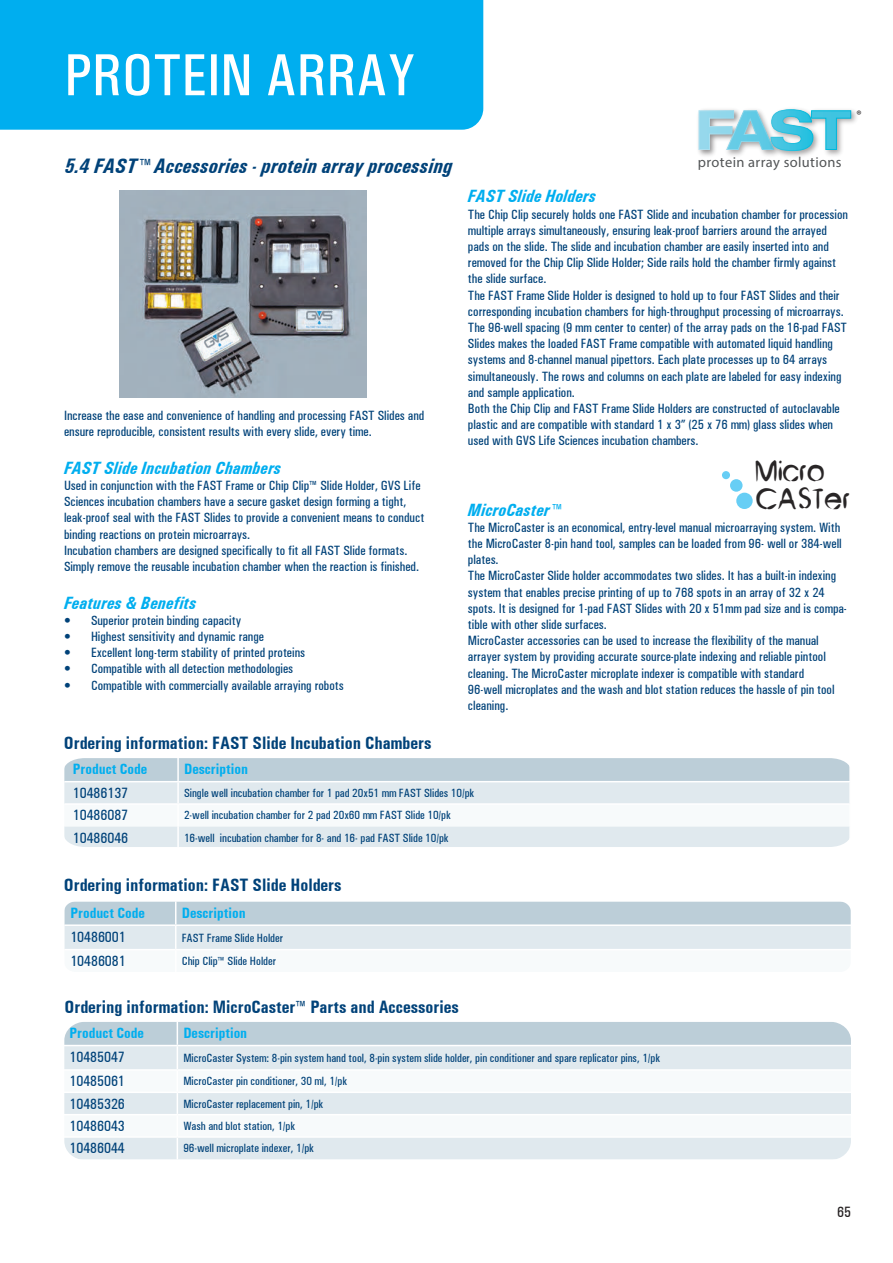
<style>
.page{position:relative;width:893px;height:1263px;background:#fff}
.page>*{position:absolute;margin:0;border:0;box-sizing:border-box;transform-origin:0 0}
.t1{font:500 condensed 60px "Univers";color:#fff}
.t2{font:29.4px/28px "Chinese Brush";color:#282526}
.t3{font:italic 700 condensed 21px "Univers";color:#004279}
.t4{font:700 condensed 18px "Univers";color:#004279}
.t5{font:italic 700 condensed 17.85px "Univers";color:#00aeef}
.t6{font:500 condensed 15px "Univers";color:#004279}
.t7{font:700 condensed 15px "Univers";color:#00aeef}
.t8{font:500 condensed 15px "Univers";color:#231f20}
.t9{font:14.55px "Helvetica Neue";letter-spacing:.025em;color:#535557}
.t10{font:500 condensed 13.5px/16.2px "Univers";color:#004279}
.t11{font:12.3px "Helvetica Neue";color:#231f20}
.t12{font:500 condensed 12px "Univers";color:#004279}
</style>
<div class="page">
<svg style="left:65px;top:902px;width:785px;height:47px;background:#cfdce4"></svg>
<div style="left:52px;top:889px;width:811px;height:95px;border:12px solid #fff;border-radius:17px"></div>
<svg style="left:64px;top:758px;width:786px;height:89px"></svg>
<svg style="left:64px;top:1022px;width:787px;height:138px"></svg>
<div style="left:0;top:0;width:483px;height:130px;background:#00aeef"></div>
<img style="left:120px;top:191px;width:246px;height:206px">
<img style="left:698px;top:151px;width:17px;height:5px">
<img style="left:727px;top:151px;width:39px;height:5px">
<img style="left:807px;top:108px;width:50px;height:48px">
<svg style="left:698px;top:109px;width:153px;height:42px"></svg>
<div style="left:736px;top:493px;width:17px;height:16px;background:#67cef5;border-radius:50%"></div>
<div style="left:730px;top:479px;width:12px;height:13px;background:#67cef5;border-radius:50%"></div>
<div style="left:722px;top:471px;width:8px;height:8px;background:#67cef5;border-radius:50%"></div>
<h1 class="t1" style="left:64px;top:40px;width:352px">PROTEIN ARRAY</h1>
<p class="t11" style="left:856px;top:107px;width:7px">®</p>
<h3 class="t3" style="left:65px;top:154px;width:389px">5.4 FAST™ Accessories - protein array processing</h3>
<p class="t10" style="left:64px;top:407px;width:362px">Increase the ease and convenience of handling and processing FAST Slides and ensure reproducible, consistent results with every slide, every time.</p>
<h3 class="t5" style="left:64px;top:457px;width:219px">FAST Slide Incubation Chambers</h3>
<p class="t10" style="left:64px;top:477px;width:362px">Used in conjunction with the FAST Frame or Chip Clip™ Slide Holder, GVS Life Sciences incubation chambers have a secure gasket design forming a tight, leak-proof seal with the FAST Slides to provide a convenient means to conduct binding reactions on protein microarrays.<br>Incubation chambers are designed specifically to fit all FAST Slide formats.<br>Simply remove the reusable incubation chamber when the reaction is finished.</p>
<h3 class="t5" style="left:64px;top:592px;width:134px">Features &amp; Benefits</h3>
<p class="t10" style="left:64px;top:612px;width:179px">• Superior protein binding capacity</p>
<p class="t10" style="left:64px;top:628px;width:202px">• Highest sensitivity and dynamic range</p>
<p class="t10" style="left:64px;top:645px;width:243px">• Excellent long-term stability of printed proteins</p>
<p class="t10" style="left:64px;top:661px;width:231px">• Compatible with all detection methodologies</p>
<p class="t10" style="left:64px;top:677px;width:281px">• Compatible with commercially available arraying robots</p>
<h3 class="t4" style="left:64px;top:732px;width:369px">Ordering information: FAST Slide Incubation Chambers</h3>
<p class="t9" style="left:698px;top:153px;width:145px">protein array solutions</p>
<h3 class="t5" style="left:468px;top:186px;width:130px">FAST Slide Holders</h3>
<p class="t10" style="left:468px;top:206px;width:381px">The Chip Clip securely holds one FAST Slide and incubation chamber for procession multiple arrays simultaneously, ensuring leak-proof barriers around the arrayed pads on the slide. The slide and incubation chamber are easily inserted into and removed for the Chip Clip Slide Holder; Side rails hold the chamber firmly against the slide surface.<br>The FAST Frame Slide Holder is designed to hold up to four FAST Slides and their corresponding incubation chambers for high-throughput processing of microarrays.<br>The 96-well spacing (9 mm center to center) of the array pads on the 16-pad FAST Slides makes the loaded FAST Frame compatible with automated liquid handling systems and 8-channel manual pipettors. Each plate processes up to 64 arrays simultaneously. The rows and columns on each plate are labeled for easy indexing and sample application.<br>Both the Chip Clip and FAST Frame Slide Holders are constructed of autoclavable plastic and are compatible with standard 1 x 3” (25 x 76 mm) glass slides when used with GVS Life Sciences incubation chambers.</p>
<h2 class="t2" style="left:755px;top:456px;width:96px">Micro<br>CASTer</h2>
<h3 class="t5" style="left:468px;top:499px;width:94px">MicroCaster™</h3>
<p class="t10" style="left:468px;top:519px;width:380px">The MicroCaster is an economical, entry-level manual microarraying system. With the MicroCaster 8-pin hand tool, samples can be loaded from 96- well or 384-well plates.<br>The MicroCaster Slide holder accommodates two slides. It has a built-in indexing system that enables precise printing of up to 768 spots in an array of 32 x 24 spots. It is designed for 1-pad FAST Slides with 20 x 51mm pad size and is compa&shy;tible with other slide surfaces.<br>MicroCaster accessories can be used to increase the flexibility of the manual arrayer system by providing accurate source-plate indexing and reliable pintool cleaning. The MicroCaster microplate indexer is compatible with standard<br>96-well microplates and the wash and blot station reduces the hassle of pin tool cleaning.</p>
<p class="t7" style="left:73px;top:760px;width:76px">Product Code</p>
<p class="t7" style="left:184px;top:760px;width:65px">Description</p>
<p class="t6" style="left:73px;top:784px;width:57px">10486137</p>
<p class="t12" style="left:184px;top:786px;width:292px">Single well incubation chamber for 1 pad 20x51 mm FAST Slides 10/pk</p>
<p class="t6" style="left:73px;top:807px;width:57px">10486087</p>
<p class="t12" style="left:184px;top:808px;width:268px">2-well incubation chamber for 2 pad 20x60 mm FAST Slide 10/pk</p>
<p class="t6" style="left:73px;top:829px;width:57px">10486046</p>
<p class="t12" style="left:184px;top:831px;width:266px">16-well incubation chamber for 8- and 16- pad FAST Slide 10/pk</p>
<h3 class="t4" style="left:64px;top:874px;width:279px">Ordering information: FAST Slide Holders</h3>
<p class="t7" style="left:70px;top:904px;width:76px">Product Code</p>
<p class="t7" style="left:182px;top:904px;width:65px">Description</p>
<p class="t6" style="left:70px;top:928px;width:57px">10486001</p>
<p class="t12" style="left:182px;top:930px;width:103px">FAST Frame Slide Holder</p>
<p class="t6" style="left:70px;top:952px;width:57px">10486081</p>
<p class="t12" style="left:182px;top:954px;width:96px">Chip Clip™ Slide Holder</p>
<h3 class="t4" style="left:64px;top:996px;width:396px">Ordering information: MicroCaster™ Parts and Accessories</h3>
<p class="t7" style="left:70px;top:1024px;width:76px">Product Code</p>
<p class="t7" style="left:183px;top:1024px;width:65px">Description</p>
<p class="t6" style="left:70px;top:1048px;width:57px">10485047</p>
<p class="t12" style="left:183px;top:1051px;width:478px">MicroCaster System: 8-pin system hand tool, 8-pin system slide holder, pin conditioner and spare replicator pins, 1/pk</p>
<p class="t6" style="left:70px;top:1072px;width:57px">10485061</p>
<p class="t12" style="left:183px;top:1074px;width:165px">MicroCaster pin conditioner, 30 ml, 1/pk</p>
<p class="t6" style="left:70px;top:1095px;width:57px">10485326</p>
<p class="t12" style="left:183px;top:1096px;width:142px">MicroCaster replacement pin, 1/pk</p>
<p class="t6" style="left:70px;top:1117px;width:57px">10486043</p>
<p class="t12" style="left:183px;top:1119px;width:114px">Wash and blot station, 1/pk</p>
<p class="t6" style="left:70px;top:1139px;width:57px">10486044</p>
<p class="t12" style="left:183px;top:1141px;width:132px">96-well microplate indexer, 1/pk</p>
<p class="t8" style="left:837px;top:1203px;width:15px">65</p>
</div>
